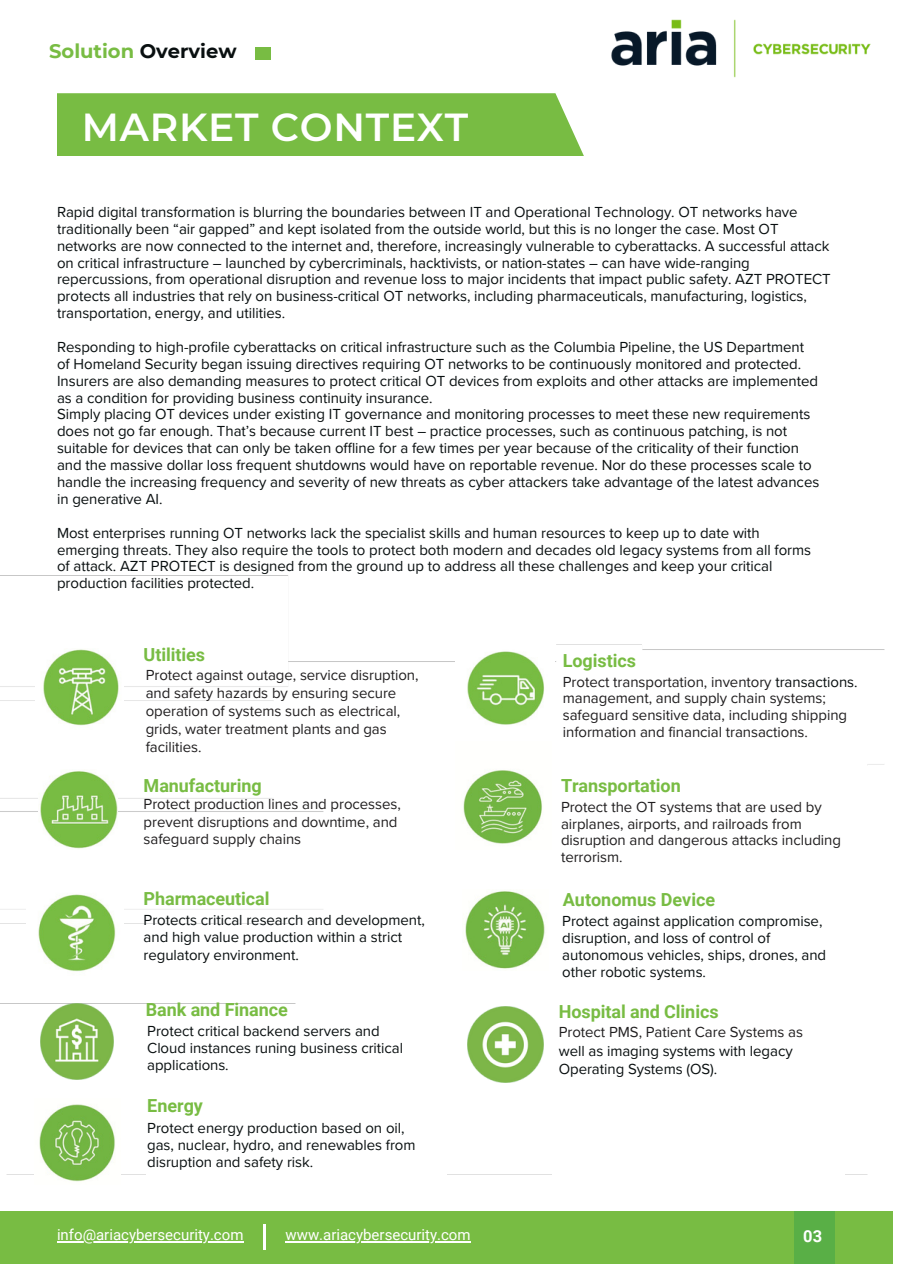
<style>
.page{position:relative;width:918px;height:1264px;background:#fff}
.page>*{position:absolute;margin:0;border:0;box-sizing:border-box;transform-origin:0 0}
.t1{font:600 39px "Montserrat";letter-spacing:.02em;color:#fff}
.t2{font:700 19.5px "Montserrat";color:#78bc43}
.t3{font:700 18px "Roboto";letter-spacing:-.005em;color:#78bc43}
.t4{font:700 16.5px "Roboto";color:#fff}
.t5{font:15px/16.8px "Proxima Nova";letter-spacing:-.005em;color:#090f10}
.t6{font:15px/16.8px "Proxima Nova";letter-spacing:-.005em;color:#211f20}
.t7{font:15px "Roboto";color:#fff}
.s1{color:#090f10}
</style>
<div class="page">
<svg style="left:255px;top:47px;width:16px;height:13px"></svg>
<div style="left:256px;top:47px;width:14px;height:13px;background:#78bc43"></div>
<div style="left:57px;top:93px;width:527px;height:63px;background:#78bc43"></div>
<div style="left:0;top:1211px;width:893px;height:52px;background:#78bc43"></div>
<svg style="left:264px;top:1224px;width:1px;height:25px"></svg>
<div style="left:795px;top:1211px;width:39px;height:52px;background:#59af46"></div>
<img style="left:467px;top:651px;width:77px;height:74px">
<img style="left:462px;top:770px;width:81px;height:74px">
<img style="left:38px;top:893px;width:81px;height:83px">
<img style="left:38px;top:769px;width:79px;height:80px">
<img style="left:41px;top:648px;width:81px;height:82px">
<img style="left:39px;top:1104px;width:76px;height:78px">
<img style="left:465px;top:891px;width:80px;height:78px">
<img style="left:467px;top:1006px;width:77px;height:76px">
<img style="left:41px;top:1003px;width:73px;height:76px">
<img style="left:564px;top:19px;width:307px;height:79px">
<hr style="left:57px;top:1240px;width:187px;height:2px;background:#fff">
<hr style="left:286px;top:1240px;width:185px;height:2px;background:#fff">
<h2 class="t2" style="left:49px;top:40px;width:189px">Solution <span class="s1">Overview</span></h2>
<p class="t1" style="left:82px;top:104px;width:388px">MARKET CONTEXT</p>
<h2 class="t5" style="left:57px;top:204px;width:775px">Rapid digital transformation is blurring the boundaries between IT and Operational Technology. OT networks have traditionally been “air gapped” and kept isolated from the outside world, but this is no longer the case. Most OT networks are now connected to the internet and, therefore, increasingly vulnerable to cyberattacks. A successful attack on critical infrastructure – launched by cybercriminals, hacktivists, or nation-states – can have wide-ranging repercussions, from operational disruption and revenue loss to major incidents that impact public safety. AZT PROTECT protects all industries that rely on business-critical OT networks, including pharmaceuticals, manufacturing, logistics, transportation, energy, and utilities.</h2>
<p class="t5" style="left:57px;top:339px;width:749px">Responding to high-profile cyberattacks on critical infrastructure such as the Columbia Pipeline, the US Department</p>
<p class="t5" style="left:57px;top:356px;width:746px">of Homeland Security began issuing directives requiring OT networks to be continuously monitored and protected.</p>
<h2 class="t5" style="left:57px;top:372px;width:763px">Insurers are also demanding measures to protect critical OT devices from exploits and other attacks are implemented</h2>
<p class="t5" style="left:57px;top:389px;width:377px">as a condition for providing business continuity insurance.</p>
<p class="t5" style="left:57px;top:406px;width:755px">Simply placing OT devices under existing IT governance and monitoring processes to meet these new requirements</p>
<h2 class="t5" style="left:57px;top:423px;width:732px">does not go far enough. That’s because current IT best – practice processes, such as continuous patching, is not</h2>
<p class="t5" style="left:57px;top:440px;width:744px">suitable for devices that can only be taken offline for a few times per year because of the criticality of their function</p>
<h2 class="t5" style="left:57px;top:457px;width:756px">and the massive dollar loss frequent shutdowns would have on reportable revenue. Nor do these processes scale to</h2>
<p class="t5" style="left:57px;top:474px;width:764px">handle the increasing frequency and severity of new threats as cyber attackers take advantage of the latest advances</p>
<p class="t5" style="left:57px;top:491px;width:107px">in generative AI.</p>
<p class="t5" style="left:57px;top:524px;width:704px">Most enterprises running OT networks lack the specialist skills and human resources to keep up to date with</p>
<p class="t5" style="left:57px;top:541px;width:756px">emerging threats. They also require the tools to protect both modern and decades old legacy systems from all forms</p>
<p class="t5" style="left:57px;top:558px;width:717px">of attack. AZT PROTECT is designed from the ground up to address all these challenges and keep your critical</p>
<p class="t5" style="left:57px;top:575px;width:199px">production facilities protected.</p>
<p class="t3" style="left:144px;top:644px;width:63px">Utilities</p>
<p class="t3" style="left:563px;top:650px;width:75px">Logistics</p>
<p class="t6" style="left:146px;top:666px;width:274px;line-height:18px">Protect against outage, service disruption, and safety hazards by ensuring secure operation of systems such as electrical, grids, water treatment plants and gas facilities.</p>
<p class="t6" style="left:563px;top:673px;width:296px">Protect transportation, inventory <span class="s1">transactions.</span></p>
<p class="t6" style="left:563px;top:690px;width:286px">management, and supply chain systems; safeguard sensitive data, including shipping information and financial transactions.</p>
<p class="t3" style="left:144px;top:775px;width:119px">Manufacturing</p>
<p class="t6" style="left:144px;top:796px;width:259px;line-height:17.5px">Protect production lines and processes, prevent disruptions and downtime, and safeguard supply chains</p>
<h2 class="t6" style="left:561px;top:798px;width:282px">Protect the OT systems that are used by airplanes, airports, and railroads from disruption and dangerous attacks including terrorism.</h2>
<p class="t3" style="left:561px;top:775px;width:121px">Transportation</p>
<p class="t3" style="left:144px;top:888px;width:127px">Pharmaceutical</p>
<p class="t3" style="left:563px;top:889px;width:154px">Autonomus Device</p>
<p class="t5" style="left:144px;top:911px;width:283px;line-height:17.4px">Protects critical research and development, and high value production within a strict regulatory environment.</p>
<p class="t5" style="left:562px;top:912px;width:262px">Protect against application compromise,</p>
<p class="t5" style="left:562px;top:929px;width:265px">disruption, and loss of control of autonomous vehicles, ships, drones, and other robotic systems.</p>
<p class="t3" style="left:146px;top:999px;width:144px">Bank and Finance</p>
<p class="t5" style="left:147px;top:1022px;width:257px">Protect critical backend servers and<br>Cloud instances runing business critical applications.</p>
<p class="t3" style="left:147px;top:1094px;width:57px">Energy</p>
<p class="t5" style="left:147px;top:1120px;width:270px">Protect energy production based on oil, gas, nuclear, hydro, and renewables from disruption and safety risk.</p>
<p class="t3" style="left:559px;top:1001px;width:161px">Hospital and Clinics</p>
<p class="t6" style="left:559px;top:1022px;width:246px;line-height:19.2px">Protect PMS, Patient Care Systems as <span class="s1">well as imaging systems with legacy</span></p>
<p class="t5" style="left:559px;top:1061px;width:160px">Operating Systems (OS).</p>
<p class="t7" style="left:57px;top:1225px;width:188px">info@ariacybersecurity.com</p>
<p class="t7" style="left:286px;top:1225px;width:187px">www.ariacybersecurity.com</p>
<p class="t4" style="left:803px;top:1226px;width:20px">03</p>
</div>
